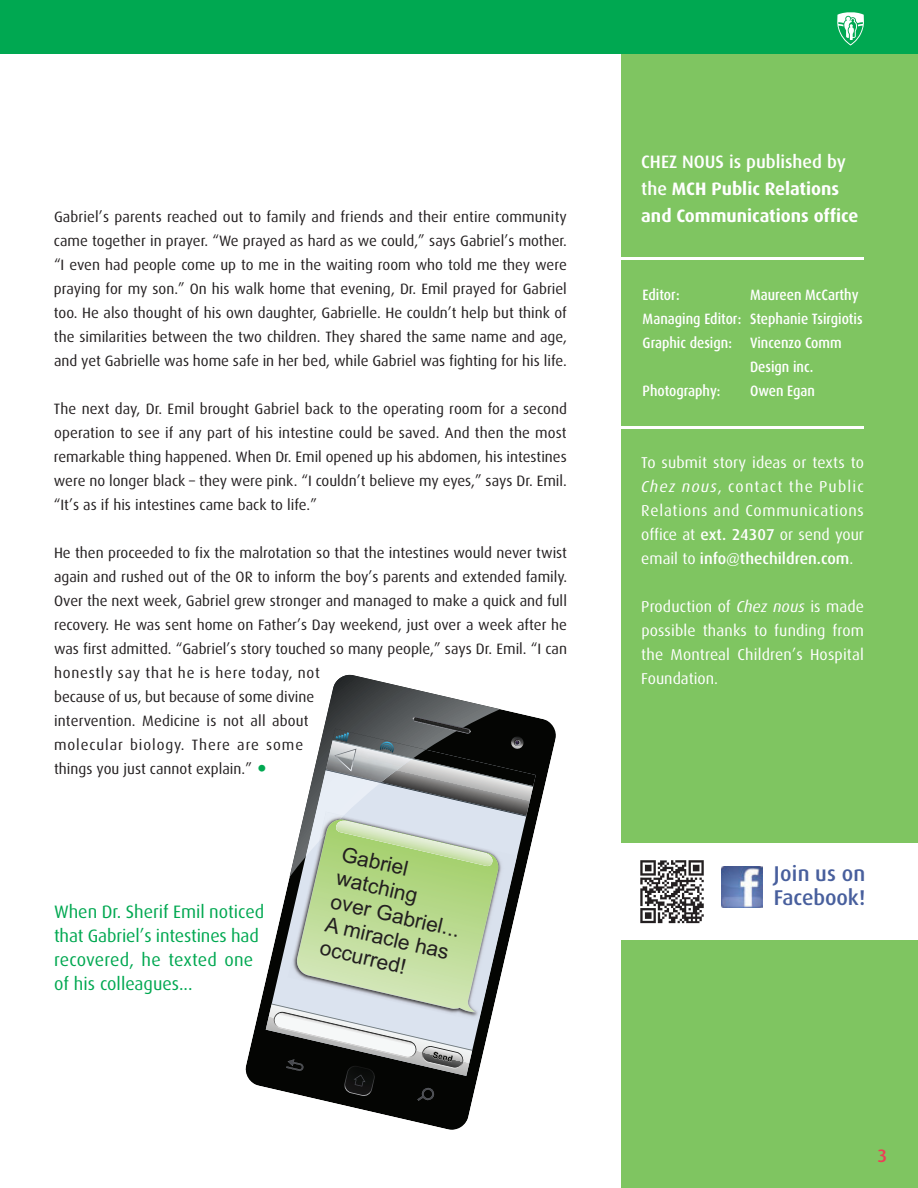
<style>
.page{position:relative;width:918px;height:1188px;background:#fff}
.page>*{position:absolute;margin:0;border:0;box-sizing:border-box;transform-origin:0 0}
.t1{font:36px "Dax";color:#00a851}
.t2{font:500 21.45px/24px "Dax";letter-spacing:-.005em;color:#485f9d}
.t3{font:21px/24px "Arial";color:#231f20}
.t4{font:18px/24px "Dax";color:#00a851}
.t5{font:700 18px/27px "Dax";color:#fff}
.t6{font:500 18px "Dax";color:#ee3d56}
.t7{font:15.75px/24px "Dax";letter-spacing:.01em;color:#fff;text-align:justify}
.t8{font:15px/24px "Dax";color:#231f20;text-align:justify}
.t9{font:500 15px "Dax";color:#fff;scale:.9 1}
.s1{font-weight:500}
.s2{font-style:italic}
</style>
<div class="page">
<div style="left:621px;top:0;width:297px;height:1188px;background:#7fc561"></div>
<div style="left:613px;top:844px;width:305px;height:96px;background:#fff"></div>
<img style="left:640px;top:860px;width:64px;height:64px">
<img style="left:721px;top:866px;width:41px;height:41px">
<hr style="left:621px;top:258px;width:243px;height:2px;background:#fff">
<hr style="left:621px;top:426px;width:243px;height:3px;background:#fff">
<div style="left:0;top:0;width:918px;height:54px;background:#00a851"></div>
<svg style="left:837px;top:12px;width:27px;height:34px"></svg>
<svg style="left:245px;top:674px;width:311px;height:456px"></svg>
<svg style="left:266px;top:675px;width:270px;height:426px"></svg>
<img style="left:335px;top:821px;width:158px;height:46px">
<p class="t8" style="left:54px;top:205px;width:515px">Gabriel’s parents reached out to family and friends and their entire community came together in prayer. “We prayed as hard as we could,” says Gabriel’s mother. “I even had people come up to me in the waiting room who told me they were praying for my son.” On his walk home that evening, Dr. Emil prayed for Gabriel too. He also thought of his own daughter, Gabrielle. He couldn’t help but think of the similarities between the two children. They shared the same name and age, and yet Gabrielle was home safe in her bed, while Gabriel was fighting for his life.</p>
<p class="t8" style="left:54px;top:397px;width:515px">The next day, Dr. Emil brought Gabriel back to the operating room for a second operation to see if any part of his intestine could be saved. And then the most remarkable thing happened. When Dr. Emil opened up his abdomen, his intestines were no longer black – they were pink. “I couldn’t believe my eyes,” says Dr. Emil. “It’s as if his intestines came back to life.”</p>
<p class="t8" style="left:54px;top:541px;width:515px;text-align:left">He then proceeded to fix the malrotation so that the intestines would never twist again and rushed out of the OR to inform the boy’s parents and extended family.<br>Over the next week, Gabriel grew stronger and managed to make a quick and full recovery. He was sent home on Father’s Day weekend, just over a week after he was first admitted. “Gabriel’s story touched so many people,” says Dr. Emil. “I can honestly say that he is here today, not<br>because of us, but because of some divine<br>intervention. Medicine is not all about<br>molecular biology. There are some<br>things you just cannot explain.”</p>
<h1 class="t1" style="left:256px;top:749px;width:13px">•</h1>
<p class="t4" style="left:54px;top:900px;width:212px">When Dr. Sherif Emil noticed that Gabriel’s intestines had recovered, he texted one of his colleagues...</p>
<h3 class="t3" style="left:345px;top:842px;width:133px;rotate:13deg">Gabriel watching<br>over Gabriel...<br>A miracle has occurred!</h3>
<p class="t5" style="left:641px;top:148px;width:219px"><span class="s1">CHEZ NOUS is published by the</span> MCH Public Relations and Communications office</p>
<p class="t9" style="left:643px;top:286px;width:43px">Editor:</p>
<p class="t9" style="left:750px;top:286px;width:122px">Maureen McCarthy</p>
<p class="t9" style="left:643px;top:310px;width:246px">Managing Editor: Stephanie Tsirgiotis</p>
<p class="t9" style="left:643px;top:334px;width:223px">Graphic design: Vincenzo Comm</p>
<p class="t9" style="left:750px;top:358px;width:72px">Design inc.</p>
<p class="t9" style="left:643px;top:382px;width:88px">Photography:</p>
<p class="t9" style="left:750px;top:382px;width:74px">Owen Egan</p>
<p class="t7" style="left:641px;top:450px;width:224px">To submit story ideas or texts to <span class="s2">Chez nous</span>, contact the Public Relations and Communications office at <span class="s1">ext. 24307</span> or send your email to <span class="s1">info@thechildren.com</span>.</p>
<p class="t7" style="left:641px;top:594px;width:224px">Production of <span class="s2">Chez nous</span> is made possible thanks to funding from the Montreal Children’s Hospital Foundation.</p>
<h2 class="t2" style="left:774px;top:861px;width:93px">Join us on<br>Facebook!</h2>
<p class="t6" style="left:878px;top:1145px;width:11px">3</p>
</div>
